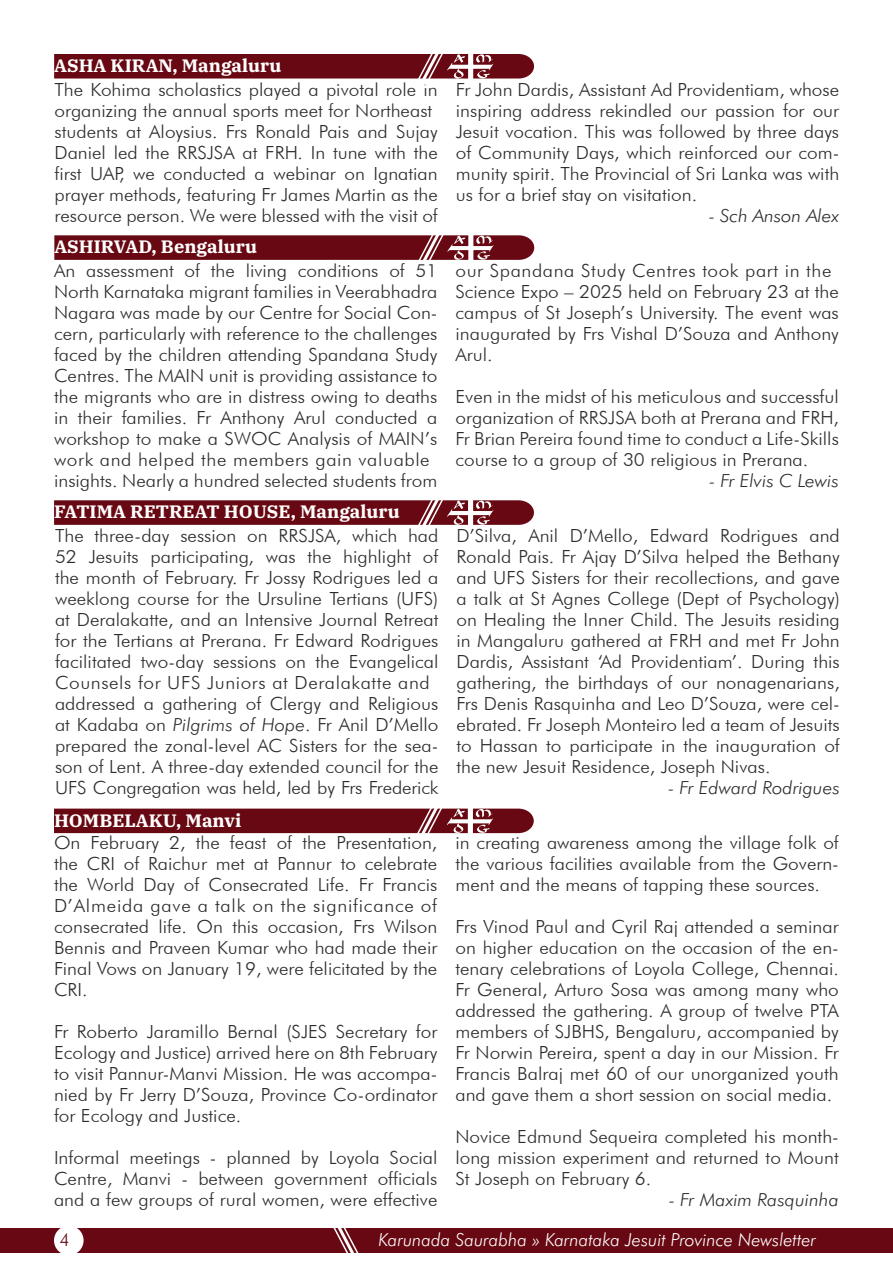
<style>
.page{position:relative;width:893px;height:1263px;background:#fff}
.page>*{position:absolute;margin:0;border:0;box-sizing:border-box;transform-origin:0 0}
.t1{font:300 18.15px/21px "Futura BT";color:#2e2b2c;text-align:justify;scale:1.05 1}
.t2{font:italic 300 18.15px "Futura BT";color:#2e2b2c;scale:1.05 1}
.t3{font:700 18px "IBM Plex Serif";color:#fff}
.t4{font:italic 300 18px "Futura BT";color:#fff}
.t5{font:300 18px "Futura BT";color:#670a15}
.s1{font-style:italic}
</style>
<div class="page">
<svg style="left:504px;top:1252px;width:30px;height:1px"></svg>
<svg style="left:809px;top:1225px;width:30px;height:30px"></svg>
<div style="left:0;top:1228px;width:893px;height:24px;background:#670812"></div>
<svg style="left:331px;top:1228px;width:30px;height:25px"></svg>
<div style="left:54px;top:1225px;width:30px;height:30px;background:#fff;border-radius:50%"></div>
<svg style="left:54px;top:54px;width:480px;height:25px;background:#721a24"></svg>
<svg style="left:54px;top:235px;width:480px;height:25px;background:#721a24"></svg>
<svg style="left:54px;top:500px;width:480px;height:25px;background:#721a24"></svg>
<svg style="left:54px;top:808px;width:480px;height:26px;background:#77232c"></svg>
<p class="t3" style="left:54px;top:51px;width:229px">ASHA KIRAN, Mangaluru</p>
<p class="t1" style="left:54px;top:78px;width:367px">The Kohima scholastics played a pivotal role in organizing the annual sports meet for Northeast</p>
<p class="t1" style="left:54px;top:120px;width:367px">students at Aloysius. Frs Ronald Pais and Sujay Daniel led the RRSJSA at FRH. In tune with the first UAP, we conducted a webinar on Ignatian prayer methods, featuring Fr James Martin as the resource person. We were blessed with the visit of</p>
<p class="t3" style="left:54px;top:233px;width:204px">ASHIRVAD, Bengaluru</p>
<p class="t1" style="left:456px;top:78px;width:367px">Fr John Dardis, Assistant Ad Providentiam, whose inspiring address rekindled our passion for our Jesuit vocation. This was followed by three days of Community Days, which reinforced our com&shy;munity spirit. The Provincial of Sri Lanka was with us for a brief stay on visitation.</p>
<p class="t2" style="left:709px;top:204px;width:125px">- Sch Anson Alex</p>
<p class="t1" style="left:54px;top:259px;width:367px;text-align:left">An assessment of the living conditions of 51<br>North Karnataka migrant families in Veerabhadra Nagara was made by our Centre for Social Con&shy;cern, particularly with reference to the challenges faced by the children attending Spandana Study Centres. The MAIN unit is providing assistance to the migrants who are in distress owing to deaths in their families. Fr Anthony Arul conducted a workshop to make a SWOC Analysis of MAIN’s work and helped the members gain valuable insights. Nearly a hundred selected students from</p>
<p class="t1" style="left:455px;top:259px;width:367px;text-align:left">our Spandana Study Centres took part in the Science Expo – 2025 held on February 23 at the campus of St Joseph’s University. The event was inaugurated by Frs Vishal D’Souza and Anthony Arul.</p>
<p class="t1" style="left:455px;top:385px;width:367px">Even in the midst of his meticulous and successful organization of RRSJSA both at Prerana and FRH, Fr Brian Pereira found time to conduct a Life-Skills course to a group of 30 religious in Prerana.</p>
<p class="t2" style="left:709px;top:469px;width:125px">- Fr Elvis C Lewis</p>
<p class="t3" style="left:54px;top:498px;width:347px">FATIMA RETREAT HOUSE, Mangaluru</p>
<p class="t1" style="left:55px;top:525px;width:367px;text-align:left">The three-day session on RRSJSA, which had 52 Jesuits participating, was the highlight of the month of February. Fr Jossy Rodrigues led a weeklong course for the Ursuline Tertians (UFS) at Deralakatte, and an Intensive Journal Retreat for the Tertians at Prerana. Fr Edward Rodrigues facilitated two-day sessions on the Evangelical Counsels for UFS Juniors at Deralakatte and addressed a gathering of Clergy and Religious at Kadaba on <span class="s1">Pilgrims of Hope</span>. Fr Anil D’Mello prepared the zonal-level AC Sisters for the sea&shy;son of Lent. A three-day extended council for the UFS Congregation was held, led by Frs Frederick</p>
<p class="t1" style="left:456px;top:525px;width:367px">D’Silva, Anil D’Mello, Edward Rodrigues and Ronald Pais. Fr Ajay D’Silva helped the Bethany and UFS Sisters for their recollections, and gave a talk at St Agnes College (Dept of Psychology) on Healing the Inner Child. The Jesuits residing in Mangaluru gathered at FRH and met Fr John Dardis, Assistant ‘Ad Providentiam’. During this gathering, the birthdays of our nonagenarians, Frs Denis Rasquinha and Leo D’Souza, were cel&shy;ebrated. Fr Joseph Monteiro led a team of Jesuits to Hassan to participate in the inauguration of the new Jesuit Residence, Joseph Nivas.</p>
<p class="t2" style="left:668px;top:776px;width:165px">- Fr Edward Rodrigues</p>
<p class="t3" style="left:54px;top:806px;width:189px">HOMBELAKU, Manvi</p>
<p class="t1" style="left:54px;top:832px;width:367px">On February 2, the feast of the Presentation, the CRI of Raichur met at Pannur to celebrate the World Day of Consecrated Life. Fr Francis D’Almeida gave a talk on the significance of consecrated life. On this occasion, Frs Wilson Bennis and Praveen Kumar who had made their Final Vows on January 19, were felicitated by the CRI.</p>
<p class="t1" style="left:54px;top:1021px;width:367px">Fr Roberto Jaramillo Bernal (SJES Secretary for Ecology and Justice) arrived here on 8th February to visit Pannur-Manvi Mission. He was accompa&shy;nied by Fr Jerry D’Souza, Province Co-ordinator for Ecology and Justice.</p>
<p class="t1" style="left:54px;top:1147px;width:367px">Informal meetings - planned by Loyola Social Centre, Manvi - between government officials and a few groups of rural women, were effective</p>
<p class="t1" style="left:455px;top:832px;width:367px">in creating awareness among the village folk of the various facilities available from the Govern&shy;ment and the means of tapping these sources.</p>
<p class="t1" style="left:455px;top:916px;width:367px">Frs Vinod Paul and Cyril Raj attended a seminar on higher education on the occasion of the en&shy;tenary celebrations of Loyola College, Chennai.<br>Fr General, Arturo Sosa was among many who addressed the gathering. A group of twelve PTA members of SJBHS, Bengaluru, accompanied by Fr Norwin Pereira, spent a day in our Mission. Fr Francis Balraj met 60 of our unorganized youth and gave them a short session on social media.</p>
<p class="t1" style="left:455px;top:1126px;width:367px">Novice Edmund Sequeira completed his month&shy;long mission experiment and returned to Mount St Joseph on February 6.</p>
<p class="t2" style="left:669px;top:1189px;width:163px">- Fr Maxim Rasquinha</p>
<p class="t5" style="left:60px;top:1229px;width:12px">4</p>
<p class="t4" style="left:379px;top:1229px;width:439px">Karunada Saurabha » Karnataka Jesuit Province Newsletter</p>
</div>
